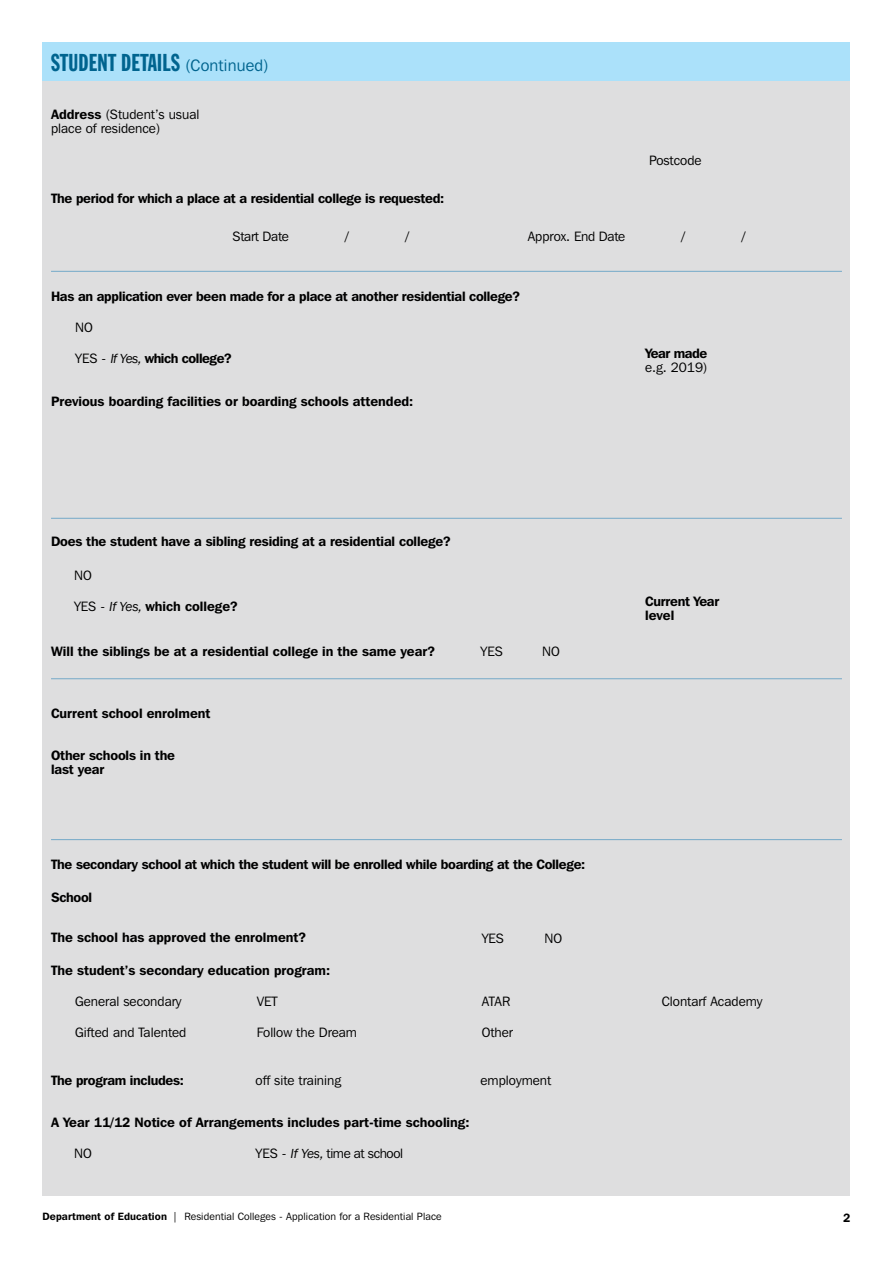
<style>
.page{position:relative;width:893px;height:1263px;background:#fff}
.page>*{position:absolute;margin:0;border:0;box-sizing:border-box;transform-origin:0 0}
.t1{font:24px "Franklin Gothic Extra Cond";letter-spacing:.01em;color:#00648f}
.t2{font:600 13.5px/13.5px "Franklin Gothic IT Cby BT";letter-spacing:-.01em;color:#000}
.t3{font:13.5px/13.5px "Franklin Gothic IT Cby BT";color:#000}
.t4{font:600 13.5px "Franklin Gothic IT Cby BT";letter-spacing:-.03em;color:#000}
.t5{font:13.5px "Franklin Gothic IT Cby BT";letter-spacing:-.03em;color:#000}
.t6{font:13.5px "Franklin Gothic IT Cby BT";letter-spacing:-.02em;color:#000}
.t7{font:600 12px "Franklin Gothic IT Cby BT";color:#000}
.t8{font:10.5px "Franklin Gothic IT Cby BT";letter-spacing:.01em;color:#000}
.s1{font-family:"Franklin Gothic IT Cby BT";font-size:16.5px}
.s2{font-weight:600}
.s3{font-weight:400}
.s4{font-family:"Franklin Gothic";font-weight:400;font-style:italic}
.s5{font-family:"Franklin Gothic";font-style:italic}
</style>
<div class="page">
<div style="left:43px;top:43px;width:807px;height:1153px;background:#dededf"></div>
<div style="left:43px;top:43px;width:807px;height:38px;background:#abe1fa"></div>
<hr style="left:51px;top:271px;width:791px;height:1px;background:#74a9c8">
<hr style="left:51px;top:518px;width:791px;height:1px;background:#74a9c8">
<hr style="left:51px;top:678px;width:791px;height:1px;background:#74a9c8">
<hr style="left:51px;top:839px;width:791px;height:1px;background:#74a9c8">
<h1 class="t1" style="left:51px;top:49px;width:219px">STUDENT DETAILS <span class="s1">(Continued)</span></h1>
<p class="t3" style="left:51px;top:108px;width:150px"><span class="s2">Address</span> (Student’s usual place of residence)</p>
<p class="t3" style="left:649px;top:153px;width:54px">Postcode</p>
<p class="t2" style="left:51px;top:191px;width:395px">The period for which a place at a residential college is requested:</p>
<p class="t6" style="left:233px;top:228px;width:58px">Start Date</p>
<p class="t3" style="left:345px;top:229px;width:5px">/</p>
<p class="t3" style="left:405px;top:229px;width:5px">/</p>
<p class="t3" style="left:528px;top:229px;width:99px">Approx. End Date</p>
<p class="t3" style="left:681px;top:229px;width:5px">/</p>
<p class="t3" style="left:742px;top:229px;width:5px">/</p>
<p class="t2" style="left:51px;top:289px;width:471px">Has an application ever been made for a place at another residential college?</p>
<p class="t3" style="left:75px;top:320px;width:19px">NO</p>
<p class="t4" style="left:75px;top:350px;width:158px"><span class="s3">YES -</span> <span class="s4">If Yes,</span> which college?</p>
<p class="t4" style="left:645px;top:345px;width:64px">Year made</p>
<p class="t3" style="left:645px;top:360px;width:64px">e.g. 2019)</p>
<p class="t2" style="left:51px;top:394px;width:364px">Previous boarding facilities or boarding schools attended:</p>
<p class="t2" style="left:51px;top:534px;width:401px">Does the student have a sibling residing at a residential college?</p>
<p class="t3" style="left:74px;top:568px;width:19px">NO</p>
<p class="t2" style="left:74px;top:599px;width:165px"><span class="s3">YES -</span> <span class="s4">If Yes,</span> which college?</p>
<p class="t2" style="left:645px;top:594px;width:76px">Current Year level</p>
<p class="t2" style="left:51px;top:644px;width:385px">Will the siblings be at a residential college in the same year?</p>
<p class="t3" style="left:481px;top:644px;width:24px">YES</p>
<p class="t3" style="left:542px;top:644px;width:19px">NO</p>
<p class="t2" style="left:51px;top:706px;width:161px">Current school enrolment</p>
<p class="t2" style="left:51px;top:748px;width:126px">Other schools in the last year</p>
<p class="t2" style="left:51px;top:857px;width:536px">The secondary school at which the student will be enrolled while boarding at the College:</p>
<p class="t2" style="left:51px;top:890px;width:43px">School</p>
<p class="t2" style="left:51px;top:930px;width:257px">The school has approved the enrolment?</p>
<p class="t3" style="left:482px;top:931px;width:24px">YES</p>
<p class="t3" style="left:544px;top:931px;width:19px">NO</p>
<p class="t2" style="left:51px;top:963px;width:281px">The student’s secondary education program:</p>
<p class="t3" style="left:75px;top:994px;width:108px">General secondary</p>
<p class="t3" style="left:257px;top:994px;width:23px">VET</p>
<p class="t3" style="left:482px;top:994px;width:30px">ATAR</p>
<p class="t3" style="left:662px;top:994px;width:102px">Clontarf Academy</p>
<p class="t3" style="left:75px;top:1025px;width:113px">Gifted and Talented</p>
<p class="t3" style="left:257px;top:1025px;width:102px">Follow the Dream</p>
<p class="t3" style="left:482px;top:1025px;width:33px">Other</p>
<p class="t2" style="left:51px;top:1073px;width:134px">The program includes:</p>
<p class="t3" style="left:256px;top:1073px;width:87px">off site training</p>
<p class="t3" style="left:481px;top:1073px;width:72px">employment</p>
<p class="t2" style="left:51px;top:1115px;width:420px">A Year 11/12 Notice of Arrangements includes part-time schooling:</p>
<p class="t3" style="left:74px;top:1146px;width:19px">NO</p>
<p class="t5" style="left:256px;top:1145px;width:149px">YES - <span class="s5">If Yes,</span> time at school</p>
<p class="t8" style="left:43px;top:1210px;width:401px"><span class="s2">Department of Education</span> | Residential Colleges - Application for a Residential Place</p>
<p class="t7" style="left:843px;top:1210px;width:9px">2</p>
</div>
